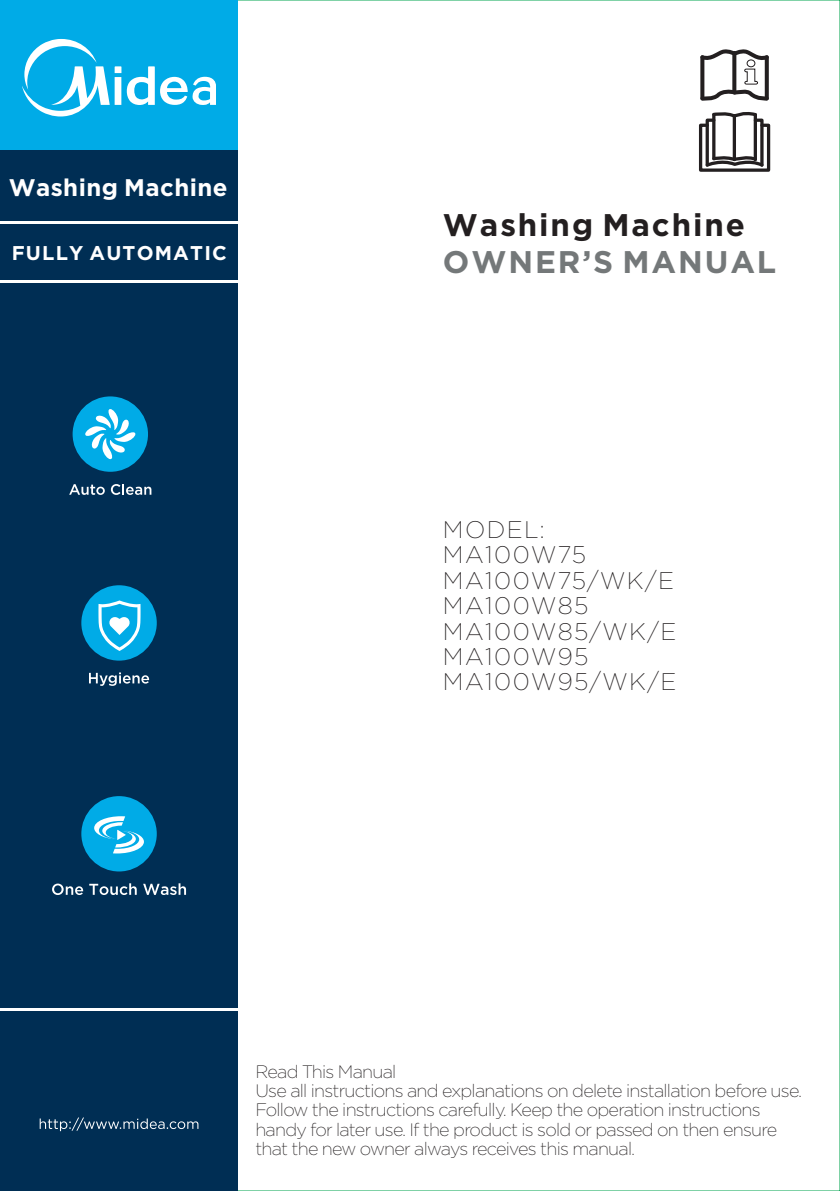
<style>
.page{position:relative;width:840px;height:1191px;background:#fff}
.page>*{position:absolute;margin:0;border:0;box-sizing:border-box;transform-origin:0 0}
.t1{font:700 31.2px "Gotham";letter-spacing:.06em;color:#231f20}
.t2{font:700 31.2px "Gotham";letter-spacing:.06em;color:#747879}
.t3{font:700 24px/25.4px "Gotham";letter-spacing:.06em;color:#231f20}
.t4{font:700 24px "Gotham";letter-spacing:.02em;color:#fff}
.t5{font:700 19.8px "Gotham";letter-spacing:.06em;color:#fff}
.t6{font:700 18px/19px "Gotham";letter-spacing:-.04em;color:#231f20}
</style>
<div class="page">
<div style="left:0;top:64px;width:238px;height:1127px;background:#002e54"></div>
<hr style="left:0;top:221px;width:238px;height:3px;background:#fff">
<div style="left:0;top:0;width:238px;height:150px;background:#00abe7"></div>
<svg style="left:22px;top:39px;width:194px;height:77px"></svg>
<svg style="left:40px;top:1117px;width:158px;height:14px"></svg>
<hr style="left:0;top:280px;width:238px;height:3px;background:#fff">
<hr style="left:0;top:1008px;width:238px;height:3px;background:#fff">
<svg style="left:732px;top:60px;width:4px;height:9px"></svg>
<svg style="left:764px;top:60px;width:4px;height:9px"></svg>
<svg style="left:700px;top:49px;width:69px;height:11px"></svg>
<svg style="left:700px;top:57px;width:4px;height:12px"></svg>
<div style="left:746px;top:60px;width:8px;height:7px;background:#fff;border:1px solid #231f20;border-radius:50%"></div>
<svg style="left:700px;top:69px;width:69px;height:32px"></svg>
<svg style="left:699px;top:112px;width:72px;height:60px"></svg>
<svg style="left:89px;top:672px;width:60px;height:14px"></svg>
<svg style="left:52px;top:883px;width:31px;height:12px"></svg>
<svg style="left:89px;top:883px;width:48px;height:12px"></svg>
<svg style="left:143px;top:883px;width:43px;height:12px"></svg>
<div style="left:73px;top:396px;width:75px;height:76px;background:#00abe7;border-radius:50%"></div>
<svg style="left:85px;top:409px;width:50px;height:50px"></svg>
<div style="left:81px;top:585px;width:76px;height:75px;background:#00abe7;border-radius:50%"></div>
<svg style="left:98px;top:600px;width:42px;height:51px"></svg>
<div style="left:81px;top:796px;width:76px;height:75px;background:#00abe7;border-radius:50%"></div>
<svg style="left:94px;top:816px;width:50px;height:37px"></svg>
<svg style="left:69px;top:484px;width:36px;height:11px"></svg>
<svg style="left:111px;top:484px;width:40px;height:11px"></svg>
<h2 class="t4" style="left:9px;top:178px;width:220px">Washing Machine</h2>
<p class="t5" style="left:12px;top:245px;width:217px">FULLY AUTOMATIC</p>
<h1 class="t1" style="left:442px;top:213px;width:303px">Washing Machine</h1>
<h1 class="t2" style="left:442px;top:250px;width:334px">OWNER’S MANUAL</h1>
<h2 class="t3" style="left:442px;top:517px;width:235px">MODEL:<br>MA100W75<br>MA100W75/WK/E<br>MA100W85<br>MA100W85/WK/E<br>MA100W95<br>MA100W95/WK/E</h2>
<p class="t6" style="left:255px;top:1062px;width:548px">Read This Manual<br>Use all instructions and explanations on delete installation before use.<br>Follow the instructions carefully. Keep the operation instructions handy for later use. If the product is sold or passed on then ensure that the new owner always receives this manual.</p>
</div>
